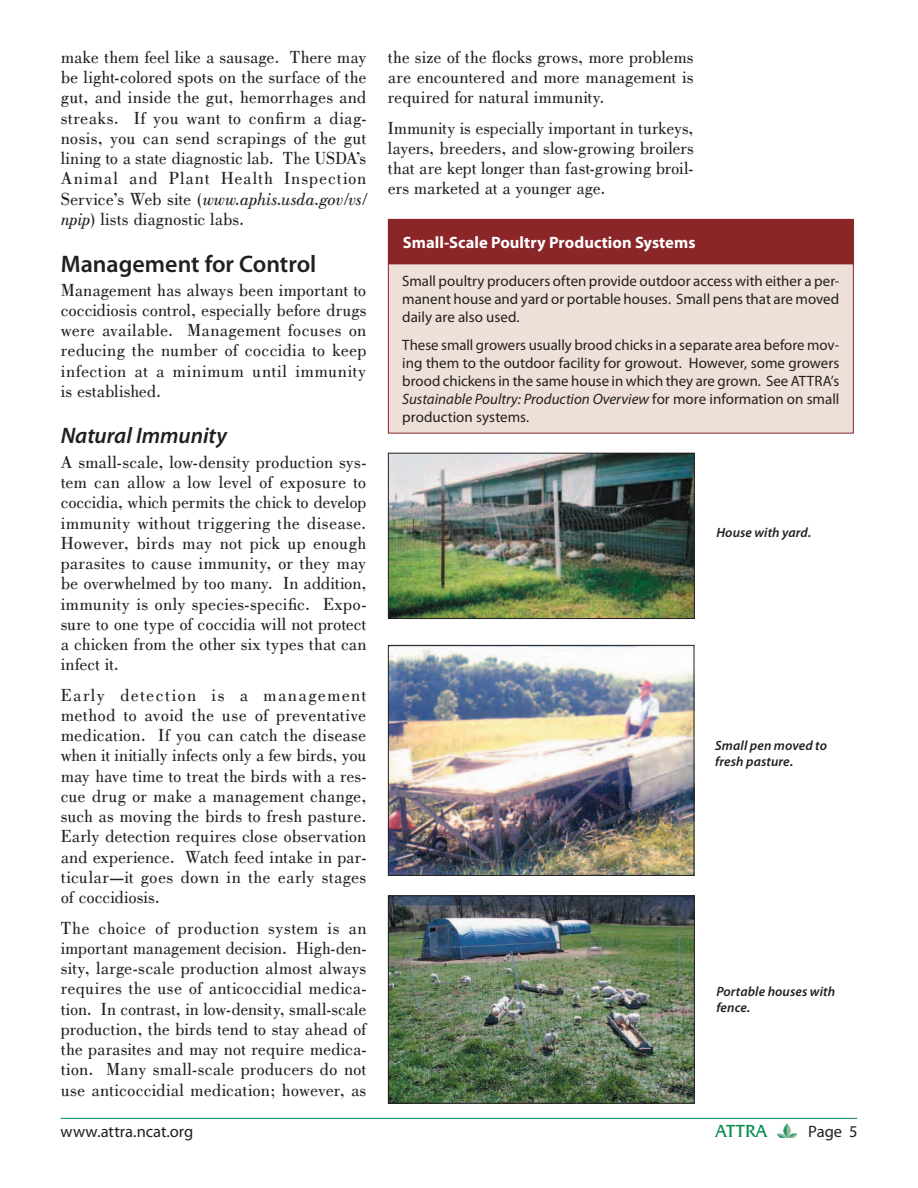
<style>
.page{position:relative;width:918px;height:1188px;background:#fff}
.page>*{position:absolute;margin:0;border:0;box-sizing:border-box;transform-origin:0 0}
.t1{font:600 24px "Myriad Pro";color:#231f20}
.t2{font:italic 600 22.5px "Myriad Pro";letter-spacing:-.005em;color:#231f20}
.t3{font:18px/20.2px "Bodoni";letter-spacing:.015em;color:#231f20;text-align:justify}
.t4{font:18px "Friz Quadrata IT Cby BT";letter-spacing:-.01em;color:#078a4d}
.t5{font:700 16.5px "Myriad Pro";color:#fff}
.t6{font:16.5px "Myriad Pro";color:#231f20}
.t7{font:15px/18px "Myriad Pro";color:#231f20;text-align:justify}
.t8{font:italic 600 13.5px/16.5px "Myriad Pro";letter-spacing:.005em;color:#231f20}
.s1{font-style:italic}
</style>
<div class="page">
<hr style="left:61px;top:1118px;width:796px;height:1px;background:#078a4d">
<img style="left:777px;top:1123px;width:20px;height:14px">
<div style="left:388px;top:219px;width:465px;height:214px;background:#eee0d9"></div>
<div style="left:389px;top:220px;width:464px;height:44px;background:#8a2528"></div>
<div style="left:388px;top:219px;width:466px;height:45px;border:2px solid #8a2528"></div>
<img style="left:390px;top:455px;width:303px;height:162px">
<div style="left:388px;top:453px;width:307px;height:166px;border:1px solid #231f20"></div>
<img style="left:390px;top:647px;width:302px;height:227px">
<div style="left:388px;top:645px;width:306px;height:231px;border:1px solid #231f20"></div>
<img style="left:390px;top:897px;width:303px;height:205px">
<div style="left:388px;top:895px;width:307px;height:209px;border:1px solid #231f20"></div>
<p class="t3" style="left:61px;top:47px;width:307px">make them feel like a sausage. There may be light-colored spots on the surface of the gut, and inside the gut, hemorrhages and streaks. If you want to confirm a diag&shy;nosis, you can send scrapings of the gut lining to a state diagnostic lab. The USDA’s Animal and Plant Health Inspection Service’s Web site (<span class="s1">www.aphis.usda.gov/vs/ npip</span>) lists diagnostic labs.</p>
<h1 class="t1" style="left:61px;top:251px;width:257px">Management for Control</h1>
<p class="t3" style="left:61px;top:280px;width:307px">Management has always been important to coccidiosis control, especially before drugs were available. Management focuses on reducing the number of coccidia to keep infection at a minimum until immunity is established.</p>
<p class="t2" style="left:61px;top:423px;width:168px">Natural Immunity</p>
<p class="t3" style="left:61px;top:452px;width:307px">A small-scale, low-density production sys&shy;tem can allow a low level of exposure to coccidia, which permits the chick to develop immunity without triggering the disease.<br>However, birds may not pick up enough parasites to cause immunity, or they may be overwhelmed by too many. In addition, immunity is only species-specific. Expo&shy;sure to one type of coccidia will not protect a chicken from the other six types that can infect it.</p>
<p class="t3" style="left:61px;top:685px;width:307px">Early detection is a management method to avoid the use of preventative medication. If you can catch the disease when it initially infects only a few birds, you may have time to treat the birds with a res&shy;cue drug or make a management change, such as moving the birds to fresh pasture.<br>Early detection requires close observation and experience. Watch feed intake in par&shy;ticular—it goes down in the early stages of coccidiosis.</p>
<p class="t3" style="left:61px;top:918px;width:307px">The choice of production system is an important management decision. High-den&shy;sity, large-scale production almost always requires the use of anticoccidial medica&shy;tion. In contrast, in low-density, small-scale production, the birds tend to stay ahead of the parasites and may not require medica&shy;tion. Many small-scale producers do not use anticoccidial medication; however, as</p>
<p class="t3" style="left:388px;top:47px;width:307px">the size of the flocks grows, more problems are encountered and more management is required for natural immunity.</p>
<p class="t3" style="left:388px;top:118px;width:307px">Immunity is especially important in turkeys, layers, breeders, and slow-growing broilers that are kept longer than fast-growing broil&shy;ers marketed at a younger age.</p>
<p class="t5" style="left:403px;top:233px;width:294px">Small-Scale Poultry Production Systems</p>
<p class="t7" style="left:402px;top:272px;width:439px">Small poultry producers often provide outdoor access with either a per&shy;manent house and yard or portable houses. Small pens that are moved daily are also used.</p>
<p class="t7" style="left:402px;top:337px;width:439px">These small growers usually brood chicks in a separate area before mov&shy;ing them to the outdoor facility for growout. However, some growers brood chickens in the same house in which they are grown. See ATTRA’s <span class="s1">Sustainable Poultry: Production Overview</span> for more information on small production systems.</p>
<p class="t8" style="left:716px;top:525px;width:97px">House with yard.</p>
<p class="t8" style="left:715px;top:737px;width:113px">Small pen moved to fresh pasture.</p>
<p class="t8" style="left:716px;top:983px;width:120px">Portable houses with fence.</p>
<p class="t6" style="left:60px;top:1123px;width:135px">www.attra.ncat.org</p>
<p class="t4" style="left:715px;top:1120px;width:53px">ATTRA</p>
<p class="t6" style="left:808px;top:1123px;width:51px">Page 5</p>
</div>
